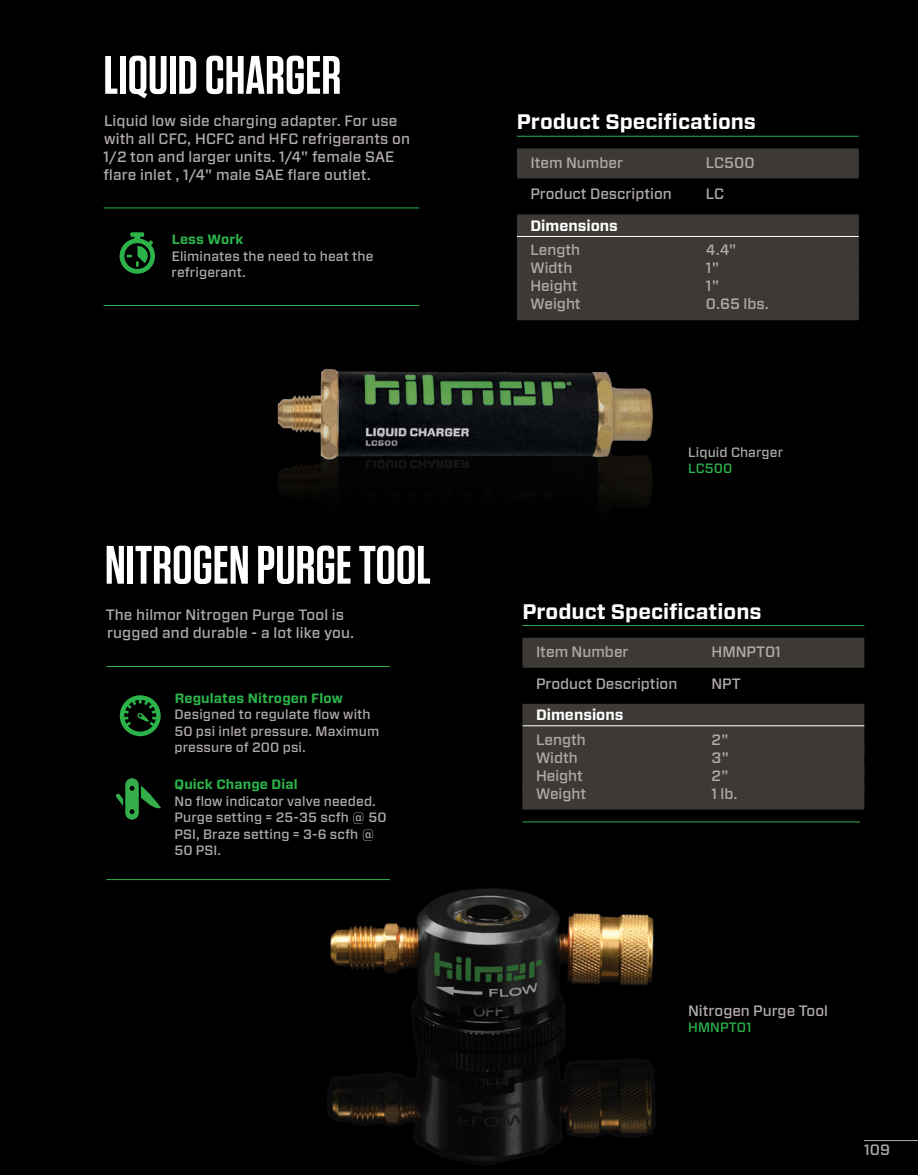
<style>
.page{position:relative;width:918px;height:1175px;background:#fff}
.page>*{position:absolute;margin:0;border:0;box-sizing:border-box;transform-origin:0 0}
.t1{font:600 54px "Tungsten";color:#fff}
.t2{font:700 21px "Forza";color:#fff}
.t3{font:500 15px/18px "Forza";letter-spacing:.005em;color:#b0aba9}
.t4{font:700 15px "Forza";color:#fff}
.t5{font:500 13.5px/16.5px "Forza";letter-spacing:.01em;color:#b0aba9}
.t6{font:700 13.5px "Forza";letter-spacing:.01em;color:#2cb34a}
.t7{font:500 13.5px "Forza";letter-spacing:.01em;color:#2cb34a}
</style>
<div class="page">
<div style="left:0;top:0;width:918px;height:1174px;background:#000"></div>
<hr style="left:517px;top:136px;width:342px;height:1px;background:#2cb34a">
<div style="left:517px;top:148px;width:342px;height:30px;background:#3d3935"></div>
<div style="left:517px;top:214px;width:342px;height:27px;background:#3d3935"></div>
<hr style="left:517px;top:236px;width:342px;height:1px;background:#fff">
<div style="left:517px;top:239px;width:342px;height:27px;background:#3d3935"></div>
<div style="left:517px;top:257px;width:342px;height:27px;background:#3d3935"></div>
<div style="left:517px;top:275px;width:342px;height:27px;background:#3d3935"></div>
<div style="left:517px;top:293px;width:342px;height:27px;background:#3d3935"></div>
<hr style="left:864px;top:1140px;width:54px;height:1px;background:#b0aba9">
<img style="left:279px;top:880px;width:377px;height:286px">
<hr style="left:104px;top:207px;width:315px;height:1px;background:#2cb34a">
<hr style="left:104px;top:305px;width:315px;height:1px;background:#2cb34a">
<svg style="left:120px;top:232px;width:35px;height:42px"></svg>
<img style="left:277px;top:369px;width:377px;height:136px">
<hr style="left:106px;top:666px;width:284px;height:1px;background:#2cb34a">
<hr style="left:106px;top:879px;width:284px;height:1px;background:#2cb34a">
<hr style="left:523px;top:625px;width:341px;height:1px;background:#2cb34a">
<div style="left:523px;top:638px;width:341px;height:30px;background:#3d3935"></div>
<div style="left:523px;top:704px;width:341px;height:27px;background:#3d3935"></div>
<hr style="left:523px;top:725px;width:341px;height:1px;background:#fff">
<div style="left:523px;top:728px;width:341px;height:27px;background:#3d3935"></div>
<div style="left:523px;top:746px;width:341px;height:27px;background:#3d3935"></div>
<div style="left:523px;top:764px;width:341px;height:27px;background:#3d3935"></div>
<div style="left:523px;top:782px;width:341px;height:27px;background:#3d3935"></div>
<hr style="left:523px;top:821px;width:337px;height:1px;background:#2cb34a">
<svg style="left:116px;top:778px;width:45px;height:41px"></svg>
<svg style="left:120px;top:695px;width:41px;height:41px"></svg>
<h1 class="t1" style="left:104px;top:47px;width:239px">LIQUID CHARGER</h1>
<p class="t3" style="left:104px;top:112px;width:308px">Liquid low side charging adapter. For use with all CFC, HCFC and HFC refrigerants on 1/2 ton and larger units. 1/4" female SAE flare inlet , 1/4" male SAE flare outlet.</p>
<p class="t6" style="left:172px;top:231px;width:73px">Less Work</p>
<p class="t5" style="left:172px;top:248px;width:204px">Eliminates the need to heat the refrigerant.</p>
<h1 class="t1" style="left:105px;top:536px;width:328px">NITROGEN PURGE TOOL</h1>
<p class="t3" style="left:106px;top:606px;width:250px">The hilmor Nitrogen Purge Tool is rugged and durable - a lot like you.</p>
<p class="t6" style="left:175px;top:689px;width:170px">Regulates Nitrogen Flow</p>
<p class="t5" style="left:174px;top:706px;width:206px">Designed to regulate flow with<br>50 psi inlet pressure. Maximum pressure of 200 psi.</p>
<p class="t6" style="left:175px;top:775px;width:125px">Quick Change Dial</p>
<p class="t5" style="left:174px;top:792px;width:214px">No flow indicator valve needed.<br>Purge setting = 25-35 scfh @ 50<br>PSI, Braze setting = 3-6 scfh @<br>50 PSI.</p>
<h2 class="t2" style="left:517px;top:108px;width:241px">Product Specifications</h2>
<p class="t3" style="left:530px;top:153px;width:94px">Item Number</p>
<p class="t3" style="left:706px;top:153px;width:50px">LC500</p>
<p class="t3" style="left:530px;top:185px;width:143px">Product Description</p>
<p class="t3" style="left:706px;top:185px;width:20px">LC</p>
<p class="t4" style="left:530px;top:215px;width:89px">Dimensions</p>
<p class="t3" style="left:530px;top:241px;width:51px">Length</p>
<p class="t3" style="left:706px;top:241px;width:32px">4.4"</p>
<p class="t3" style="left:530px;top:259px;width:43px">Width</p>
<p class="t3" style="left:706px;top:259px;width:15px">1"</p>
<p class="t3" style="left:530px;top:277px;width:49px">Height</p>
<p class="t3" style="left:706px;top:277px;width:15px">1"</p>
<p class="t3" style="left:530px;top:295px;width:52px">Weight</p>
<p class="t3" style="left:706px;top:295px;width:64px">0.65 lbs.</p>
<p class="t5" style="left:688px;top:444px;width:97px">Liquid Charger</p>
<p class="t7" style="left:688px;top:460px;width:46px">LC500</p>
<h2 class="t2" style="left:523px;top:597px;width:241px">Product Specifications</h2>
<p class="t3" style="left:536px;top:643px;width:94px">Item Number</p>
<p class="t3" style="left:712px;top:643px;width:71px">HMNPT01</p>
<p class="t3" style="left:536px;top:674px;width:143px">Product Description</p>
<p class="t3" style="left:712px;top:674px;width:31px">NPT</p>
<p class="t4" style="left:536px;top:704px;width:89px">Dimensions</p>
<p class="t3" style="left:536px;top:730px;width:51px">Length</p>
<p class="t3" style="left:712px;top:730px;width:19px">2"</p>
<p class="t3" style="left:536px;top:748px;width:43px">Width</p>
<p class="t3" style="left:712px;top:748px;width:19px">3"</p>
<p class="t3" style="left:536px;top:766px;width:49px">Height</p>
<p class="t3" style="left:712px;top:766px;width:19px">2"</p>
<p class="t3" style="left:536px;top:784px;width:52px">Weight</p>
<p class="t3" style="left:712px;top:784px;width:28px">1 lb.</p>
<p class="t3" style="left:688px;top:1001px;width:141px">Nitrogen Purge Tool</p>
<p class="t7" style="left:688px;top:1018px;width:65px">HMNPTO1</p>
<p class="t3" style="left:864px;top:1140px;width:28px">109</p>
</div>
